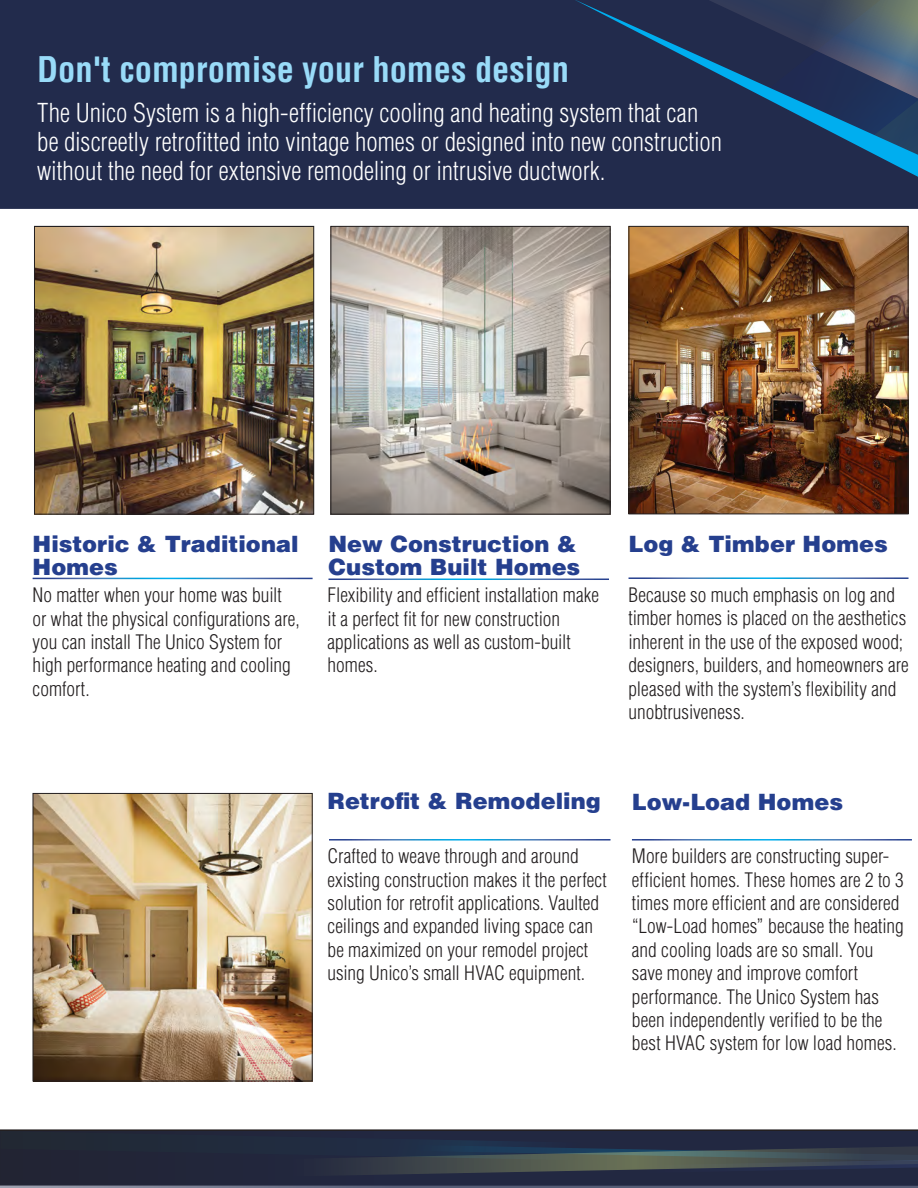
<style>
.page{position:relative;width:918px;height:1188px;background:#fff}
.page>*{position:absolute;margin:0;border:0;box-sizing:border-box;transform-origin:0 0}
.body_text{font:700 condensed 34.5px "Helvetica LT Std";color:#99dbf8}
.body_text-2{font:300 condensed 25.5px/29.2px "Helvetica LT Std";color:#fff}
.body_text-3{font:900 22.5px/23.1px "Helvetica LT Std";color:#253f8e}
.body_text-4{font:300 condensed 19.5px/23.4px "Helvetica LT Std";color:#231f20}
</style>
<div class="page">
<img style="left:36px;top:228px;width:276px;height:285px">
<div style="left:34px;top:226px;width:280px;height:289px;border:1px solid #231f20"></div>
<img style="left:333px;top:228px;width:276px;height:285px">
<div style="left:331px;top:226px;width:280px;height:289px;border:1px solid #231f20"></div>
<div style="left:0;top:1129px;width:918px;height:57px;background:#231f20"></div>
<div style="left:0;top:0;width:918px;height:209px;background:#222b4c"></div>
<div style="left:575px;top:0;width:343px;height:177px;background:#222b4c"></div>
<img style="left:631px;top:228px;width:276px;height:284px">
<div style="left:629px;top:226px;width:280px;height:288px;border:1px solid #231f20"></div>
<img style="left:35px;top:795px;width:276px;height:284px">
<div style="left:33px;top:793px;width:280px;height:288px;border:1px solid #231f20"></div>
<svg style="left:0;top:1186px;width:918px;height:2px;background:#646b81"></svg>
<svg style="left:0;top:1131px;width:918px;height:55px;background:#2a3143"></svg>
<svg style="left:668px;top:0;width:250px;height:170px;background:#274062"></svg>
<p class="body_text" style="left:37px;top:48px;width:533px">Don't compromise your homes design</p>
<p class="body_text-2" style="left:37px;top:98px;width:686px">The Unico System is a high-efficiency cooling and heating system that can be discreetly retrofitted into vintage homes or designed into new construction without the need for extensive remodeling or intrusive ductwork.</p>
<p class="body_text-3" style="left:33px;top:531px;width:268px">Historic &amp; Traditional<br>Homes</p>
<p class="body_text-3" style="left:329px;top:531px;width:253px">New Construction &amp;<br>Custom Built Homes</p>
<p class="body_text-3" style="left:629px;top:532px;width:261px">Log &amp; Timber Homes</p>
<p class="body_text-4" style="left:33px;top:583px;width:269px">No matter when your home was built or what the physical configurations are, you can install The Unico System for high performance heating and cooling comfort.</p>
<p class="body_text-4" style="left:629px;top:583px;width:282px">Because so much emphasis on log and timber homes is placed on the aesthetics inherent in the use of the exposed wood; designers, builders, and homeowners are pleased with the system’s flexibility and unobtrusiveness.</p>
<p class="body_text-4" style="left:328px;top:583px;width:273px">Flexibility and efficient installation make it a perfect fit for new construction applications as well as custom-built homes.</p>
<p class="body_text-3" style="left:328px;top:789px;width:275px">Retrofit &amp; Remodeling</p>
<p class="body_text-3" style="left:632px;top:790px;width:213px">Low-Load Homes</p>
<p class="body_text-4" style="left:328px;top:844px;width:281px">Crafted to weave through and around existing construction makes it the perfect solution for retrofit applications. Vaulted ceilings and expanded living space can be maximized on your remodel project using Unico’s small HVAC equipment.</p>
<p class="body_text-4" style="left:632px;top:844px;width:274px">More builders are constructing super&shy;efficient homes. These homes are 2 to 3 times more efficient and are considered “Low-Load homes” because the heating and cooling loads are so small. You save money and improve comfort performance. The Unico System has been independently verified to be the best HVAC system for low load homes.</p>
</div>
